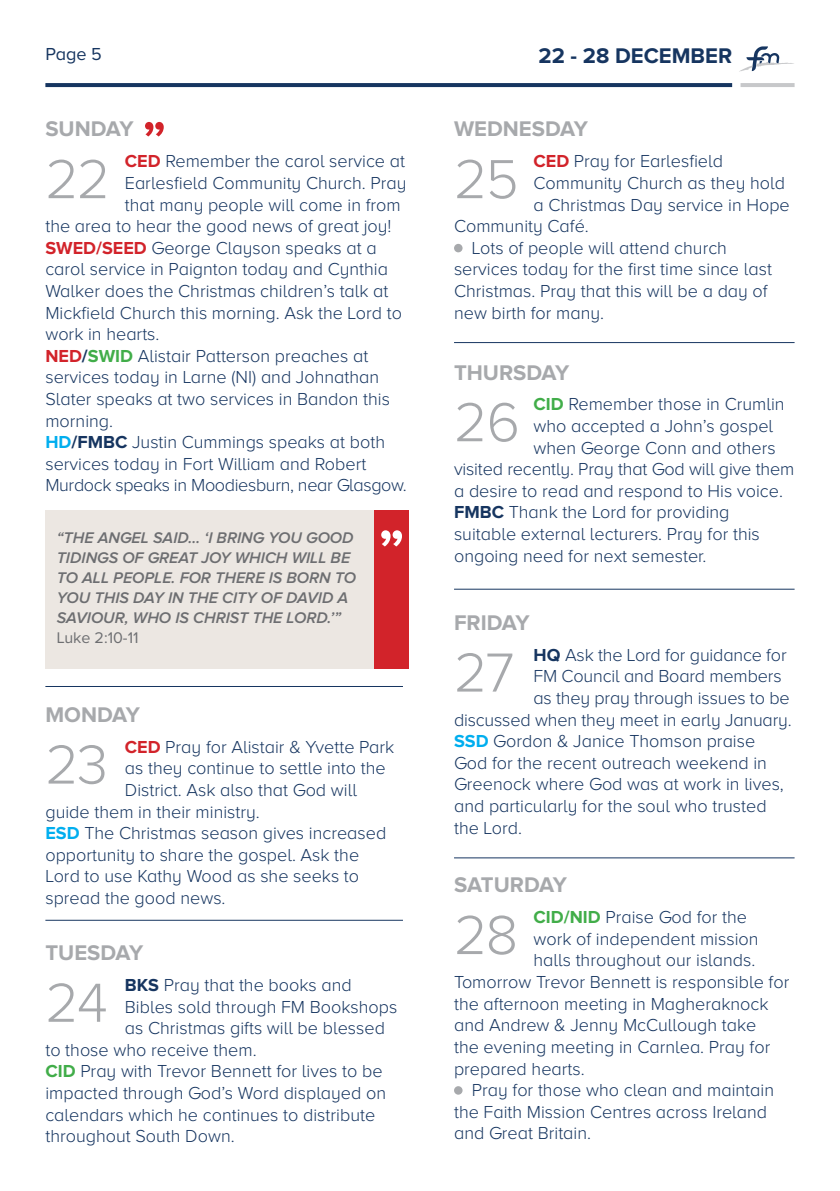
<style>
.page{position:relative;width:840px;height:1191px;background:#fff}
.page>*{position:absolute;margin:0;border:0;box-sizing:border-box;transform-origin:0 0}
.t1{font:300 57px "Proxima Nova A";letter-spacing:-.03em;color:#a7a9ac}
.t2{font:700 22px "Proxima Nova A";color:#a7a9ac}
.t3{font:700 22px "Proxima Nova A";color:#163560}
.t4{font:300 18px "Proxima Nova A";color:#163560}
.t5{font:300 18px "Proxima Nova A";letter-spacing:-.02em;color:#163560}
.t6{font:18px "Proxima Nova A";color:#163560}
.t7{font:italic 600 16px/20px "Proxima Nova A";color:#6d6e71}
.t8{font:16px "Proxima Nova A";color:#6d6e71}
.s1{font-weight:700;color:#d2232a}
.s2{font-weight:700}
.s3{font-weight:700;color:#41ad49}
.s4{font-weight:700;color:#00aeef}
</style>
<div class="page">
<svg style="left:45px;top:83px;width:686px;height:4px;background:#193862"></svg>
<hr style="left:740px;top:83px;width:54px;height:4px;background:#c7c8ca">
<svg style="left:739px;top:46px;width:55px;height:26px"></svg>
<svg style="left:145px;top:122px;width:19px;height:14px"></svg>
<div style="left:454px;top:1086px;width:8px;height:8px;background:#a7a9ac;border-radius:50%"></div>
<hr style="left:45px;top:686px;width:358px;height:1px;background:#163560">
<hr style="left:45px;top:920px;width:358px;height:1px;background:#163560">
<div style="left:454px;top:244px;width:8px;height:8px;background:#a7a9ac;border-radius:50%"></div>
<hr style="left:454px;top:589px;width:340px;height:1px;background:#163560">
<hr style="left:454px;top:342px;width:340px;height:1px;background:#163560">
<hr style="left:454px;top:857px;width:340px;height:1px;background:#163560">
<div style="left:45px;top:510px;width:329px;height:159px;background:#ece7e2"></div>
<div style="left:374px;top:510px;width:34px;height:159px;background:#d2232a"></div>
<svg style="left:381px;top:530px;width:21px;height:16px"></svg>
<p class="t6" style="left:45px;top:44px;width:58px">Page 5</p>
<p class="t3" style="left:538px;top:43px;width:195px">22 - 28 DECEMBER</p>
<p class="t2" style="left:45px;top:117px;width:90px">SUNDAY</p>
<p class="t4" style="left:125px;top:151px;width:281px"><span class="s1">CED</span> Remember the carol service at</p>
<p class="t4" style="left:125px;top:173px;width:283px">Earlesfield Community Church. Pray</p>
<p class="t4" style="left:125px;top:195px;width:277px">that many people will come in from</p>
<p class="t4" style="left:45px;top:216px;width:347px">the area to hear the good news of great joy!</p>
<p class="t4" style="left:45px;top:238px;width:332px"><span class="s1">SWED/SEED</span> George Clayson speaks at a</p>
<p class="t4" style="left:45px;top:259px;width:344px">carol service in Paignton today and Cynthia</p>
<p class="t4" style="left:45px;top:281px;width:344px">Walker does the Christmas children’s talk at</p>
<p class="t4" style="left:45px;top:303px;width:358px">Mickfield Church this morning. Ask the Lord to</p>
<p class="t4" style="left:45px;top:324px;width:115px">work in hearts.</p>
<p class="t4" style="left:45px;top:346px;width:324px"><span class="s1">NED</span><span class="s2">/</span><span class="s3">SWID</span> Alistair Patterson preaches at</p>
<p class="t4" style="left:45px;top:367px;width:335px">services today in Larne (NI) and Johnathan</p>
<p class="t4" style="left:45px;top:389px;width:346px">Slater speaks at two services in Bandon this</p>
<p class="t4" style="left:45px;top:411px;width:69px">morning.</p>
<p class="t4" style="left:45px;top:432px;width:341px"><span class="s4">HD</span><span class="s2">/FMBC</span> Justin Cummings speaks at both</p>
<p class="t4" style="left:45px;top:454px;width:322px">services today in Fort William and Robert</p>
<p class="t5" style="left:45px;top:475px;width:363px">Murdock speaks in Moodiesburn, near Glasgow.</p>
<h1 class="t1" style="left:45px;top:148px;width:66px">22</h1>
<p class="t7" style="left:57px;top:527px;width:301px">“THE ANGEL SAID… ‘I BRING YOU GOOD TIDINGS OF GREAT JOY WHICH WILL BE TO ALL PEOPLE. FOR THERE IS BORN TO YOU THIS DAY IN THE CITY OF DAVID A SAVIOUR, WHO IS CHRIST THE LORD.’”</p>
<p class="t8" style="left:57px;top:629px;width:83px">Luke 2:10-11</p>
<p class="t2" style="left:45px;top:702px;width:96px">MONDAY</p>
<p class="t4" style="left:125px;top:737px;width:271px"><span class="s1">CED</span> Pray for Alistair &amp; Yvette Park</p>
<p class="t4" style="left:125px;top:758px;width:262px">as they continue to settle into the</p>
<p class="t4" style="left:125px;top:780px;width:233px">District. Ask also that God will</p>
<p class="t4" style="left:45px;top:801px;width:216px">guide them in their ministry.</p>
<p class="t4" style="left:45px;top:823px;width:342px"><span class="s4">ESD</span> The Christmas season gives increased</p>
<p class="t4" style="left:45px;top:845px;width:315px">opportunity to share the gospel. Ask the</p>
<p class="t4" style="left:45px;top:866px;width:315px">Lord to use Kathy Wood as she seeks to</p>
<p class="t4" style="left:45px;top:888px;width:181px">spread the good news.</p>
<p class="t2" style="left:45px;top:940px;width:99px">TUESDAY</p>
<p class="t4" style="left:125px;top:975px;width:228px"><span class="s2">BKS</span> Pray that the books and</p>
<p class="t4" style="left:125px;top:996px;width:274px">Bibles sold through FM Bookshops</p>
<p class="t4" style="left:125px;top:1018px;width:261px">as Christmas gifts will be blessed</p>
<p class="t4" style="left:45px;top:1039px;width:212px">to those who receive them.</p>
<p class="t4" style="left:45px;top:1061px;width:338px"><span class="s3">CID</span> Pray with Trevor Bennett for lives to be</p>
<p class="t4" style="left:45px;top:1083px;width:342px">impacted through God’s Word displayed on</p>
<p class="t4" style="left:45px;top:1104px;width:331px">calendars which he continues to distribute</p>
<p class="t4" style="left:45px;top:1126px;width:191px">throughout South Down.</p>
<h1 class="t1" style="left:45px;top:733px;width:64px">23</h1>
<h1 class="t1" style="left:45px;top:971px;width:64px">24</h1>
<p class="t2" style="left:454px;top:117px;width:135px">WEDNESDAY</p>
<p class="t4" style="left:533px;top:151px;width:191px"><span class="s1">CED</span> Pray for Earlesfield</p>
<p class="t4" style="left:533px;top:173px;width:253px">Community Church as they hold</p>
<p class="t4" style="left:533px;top:195px;width:258px">a Christmas Day service in Hope</p>
<p class="t4" style="left:454px;top:216px;width:136px">Community Café.</p>
<p class="t4" style="left:471px;top:238px;width:256px">Lots of people will attend church</p>
<p class="t4" style="left:454px;top:259px;width:319px">services today for the first time since last</p>
<p class="t4" style="left:454px;top:281px;width:315px">Christmas. Pray that this will be a day of</p>
<p class="t4" style="left:454px;top:303px;width:151px">new birth for many.</p>
<h1 class="t1" style="left:454px;top:148px;width:66px">25</h1>
<p class="t2" style="left:454px;top:360px;width:117px">THURSDAY</p>
<p class="t4" style="left:533px;top:394px;width:252px"><span class="s3">CID</span> Remember those in Crumlin</p>
<p class="t4" style="left:533px;top:416px;width:241px">who accepted a John’s gospel</p>
<p class="t4" style="left:533px;top:438px;width:243px">when George Conn and others</p>
<p class="t4" style="left:454px;top:459px;width:341px">visited recently. Pray that God will give them</p>
<p class="t4" style="left:454px;top:481px;width:330px">a desire to read and respond to His voice.</p>
<p class="t4" style="left:454px;top:502px;width:277px"><span class="s2">FMBC</span> Thank the Lord for providing</p>
<p class="t4" style="left:454px;top:524px;width:307px">suitable external lecturers. Pray for this</p>
<p class="t4" style="left:454px;top:546px;width:254px">ongoing need for next semester.</p>
<h1 class="t1" style="left:454px;top:391px;width:67px">26</h1>
<p class="t2" style="left:454px;top:610px;width:77px">FRIDAY</p>
<p class="t4" style="left:533px;top:645px;width:254px"><span class="s2">HQ</span> Ask the Lord for guidance for</p>
<p class="t4" style="left:533px;top:666px;width:249px">FM Council and Board members</p>
<p class="t4" style="left:533px;top:688px;width:257px">as they pray through issues to be</p>
<p class="t4" style="left:454px;top:709px;width:339px">discussed when they meet in early January.</p>
<p class="t4" style="left:454px;top:731px;width:302px"><span class="s4">SSD</span> Gordon &amp; Janice Thomson praise</p>
<p class="t4" style="left:454px;top:753px;width:314px">God for the recent outreach weekend in</p>
<p class="t4" style="left:454px;top:774px;width:331px">Greenock where God was at work in lives,</p>
<p class="t4" style="left:454px;top:796px;width:314px">and particularly for the soul who trusted</p>
<p class="t4" style="left:454px;top:817px;width:69px">the Lord.</p>
<h1 class="t1" style="left:454px;top:641px;width:62px">27</h1>
<p class="t2" style="left:454px;top:872px;width:114px">SATURDAY</p>
<p class="t4" style="left:533px;top:907px;width:215px"><span class="s3">CID/NID</span> Praise God for the</p>
<p class="t4" style="left:533px;top:929px;width:226px">work of independent mission</p>
<p class="t4" style="left:533px;top:950px;width:223px">halls throughout our islands.</p>
<p class="t4" style="left:454px;top:972px;width:336px">Tomorrow Trevor Bennett is responsible for</p>
<p class="t4" style="left:454px;top:993px;width:316px">the afternoon meeting in Magheraknock</p>
<p class="t4" style="left:454px;top:1015px;width:304px">and Andrew &amp; Jenny McCullough take</p>
<p class="t4" style="left:454px;top:1037px;width:317px">the evening meeting in Carnlea. Pray for</p>
<p class="t4" style="left:454px;top:1058px;width:132px">prepared hearts.</p>
<p class="t4" style="left:471px;top:1080px;width:303px">Pray for those who clean and maintain</p>
<p class="t4" style="left:454px;top:1101px;width:314px">the Faith Mission Centres across Ireland</p>
<p class="t4" style="left:454px;top:1123px;width:138px">and Great Britain.</p>
<h1 class="t1" style="left:454px;top:903px;width:66px">28</h1>
</div>
